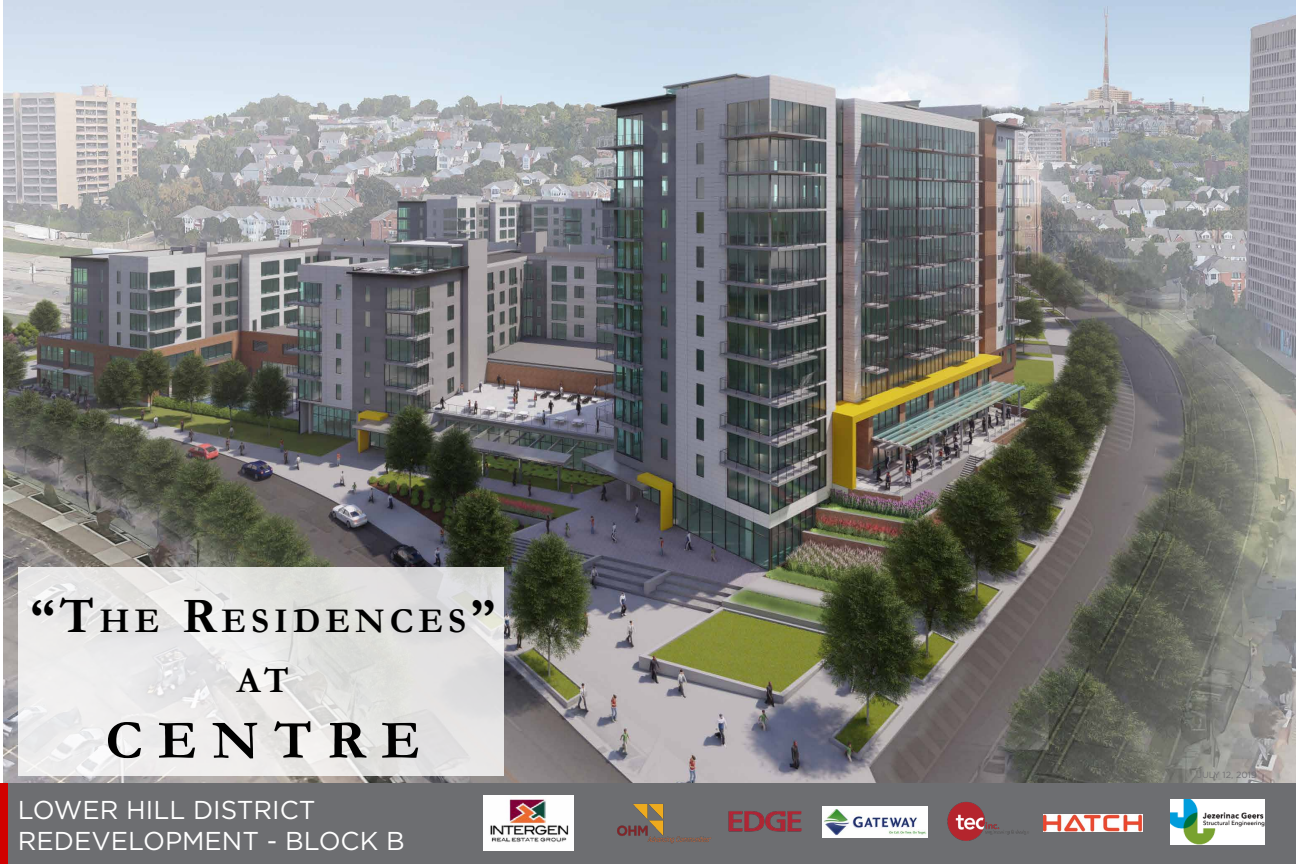
<style>
.page{position:relative;width:1296px;height:864px;background:#fff}
.page>*{position:absolute;margin:0;border:0;box-sizing:border-box;transform-origin:0 0}
.t1{font:700 55px "Garamond";letter-spacing:.28em;color:#000}
.t2{font:700 36px "Garamond";color:#000}
.t3{font:700 35px "Garamond";letter-spacing:.145em;color:#000}
.t4{font:25.8px/31px "Gotham";color:#fff}
.t5{font:9px "Gotham";color:#717073}
.s1{font-size:50px}
</style>
<div class="page">
<img style="left:4px;top:0;width:1292px;height:784px">
<svg style="left:18px;top:567px;width:486px;height:209px;background:#e6e5e5"></svg>
<div style="left:5px;top:784px;width:1291px;height:80px;background:#6d6e71"></div>
<div style="left:0;top:784px;width:8px;height:80px;background:#d10000"></div>
<img style="left:617px;top:804px;width:95px;height:40px">
<img style="left:483px;top:795px;width:91px;height:55px">
<img style="left:728px;top:811px;width:73px;height:21px">
<img style="left:947px;top:802px;width:81px;height:39px">
<img style="left:822px;top:807px;width:105px;height:31px">
<img style="left:1043px;top:815px;width:100px;height:17px">
<img style="left:1170px;top:799px;width:94px;height:45px">
<h3 class="t3" style="left:30px;top:597px;width:467px"><span class="s1">“T</span>HE <span class="s1">R</span>ESIDENCES<span class="s1">”</span></h3>
<h2 class="t2" style="left:237px;top:656px;width:53px">AT</h2>
<h1 class="t1" style="left:105px;top:703px;width:316px">CENTRE</h1>
<p class="t4" style="left:18px;top:794px;width:388px">LOWER HILL DISTRICT<br>REDEVELOPMENT - BLOCK B</p>
<p class="t5" style="left:1197px;top:769px;width:61px">JULY 12, 2019</p>
</div>
